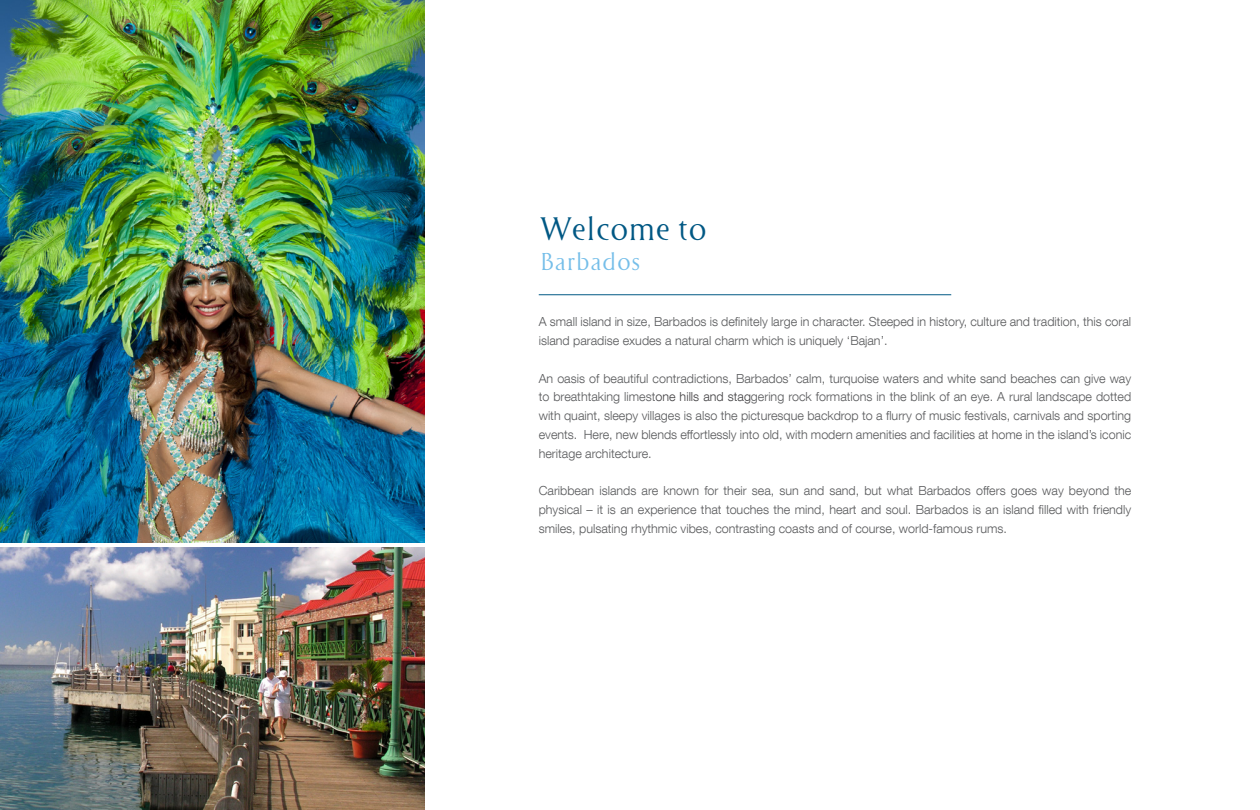
<style>
.page{position:relative;width:1260px;height:810px;background:#fff}
.page>*{position:absolute;margin:0;border:0;box-sizing:border-box;transform-origin:0 0}
.t1{font:30px "Cyan";color:#005884}
.t2{font:22.5px "Cyan";color:#75bee9}
.t3{font:300 12.5px/18.8px "Helvetica Neue LT Com";color:#58595b;text-align:justify}
.s1{color:#414042}
</style>
<div class="page">
<img style="left:0;top:0;width:425px;height:543px">
<img style="left:0;top:548px;width:425px;height:262px">
<hr style="left:539px;top:295px;width:412px;height:1px;background:#005884">
<h1 class="t1" style="left:539px;top:210px;width:169px">Welcome to</h1>
<h2 class="t2" style="left:539px;top:247px;width:104px">Barbados</h2>
<p class="t3" style="left:539px;top:312px;width:594px">A small island in size, Barbados is definitely large in character. Steeped in history, culture and tradition, this coral island paradise exudes a natural charm which is uniquely ‘Bajan’.</p>
<p class="t3" style="left:539px;top:368px;width:594px">An oasis of beautiful contradictions, Barbados’ calm, turquoise waters and white sand beaches can give way to breathtaking limest<span class="s1">one hills and stag</span>gering rock formations in the blink of an eye. A rural landscape dotted with quaint, sleepy villages is also the picturesque backdrop to a flurry of music festivals, carnivals and sporting events. Here, new blends effortlessly into old, with modern amenities and facilities at home in the island’s iconic heritage architecture.</p>
<p class="t3" style="left:539px;top:481px;width:594px">Caribbean islands are known for their sea, sun and sand, but what Barbados offers goes way beyond the physical – it is an experience that touches the mind, heart and soul. Barbados is an island filled with friendly smiles, pulsating rhythmic vibes, contrasting coasts and of course, world-famous rums.</p>
</div>
